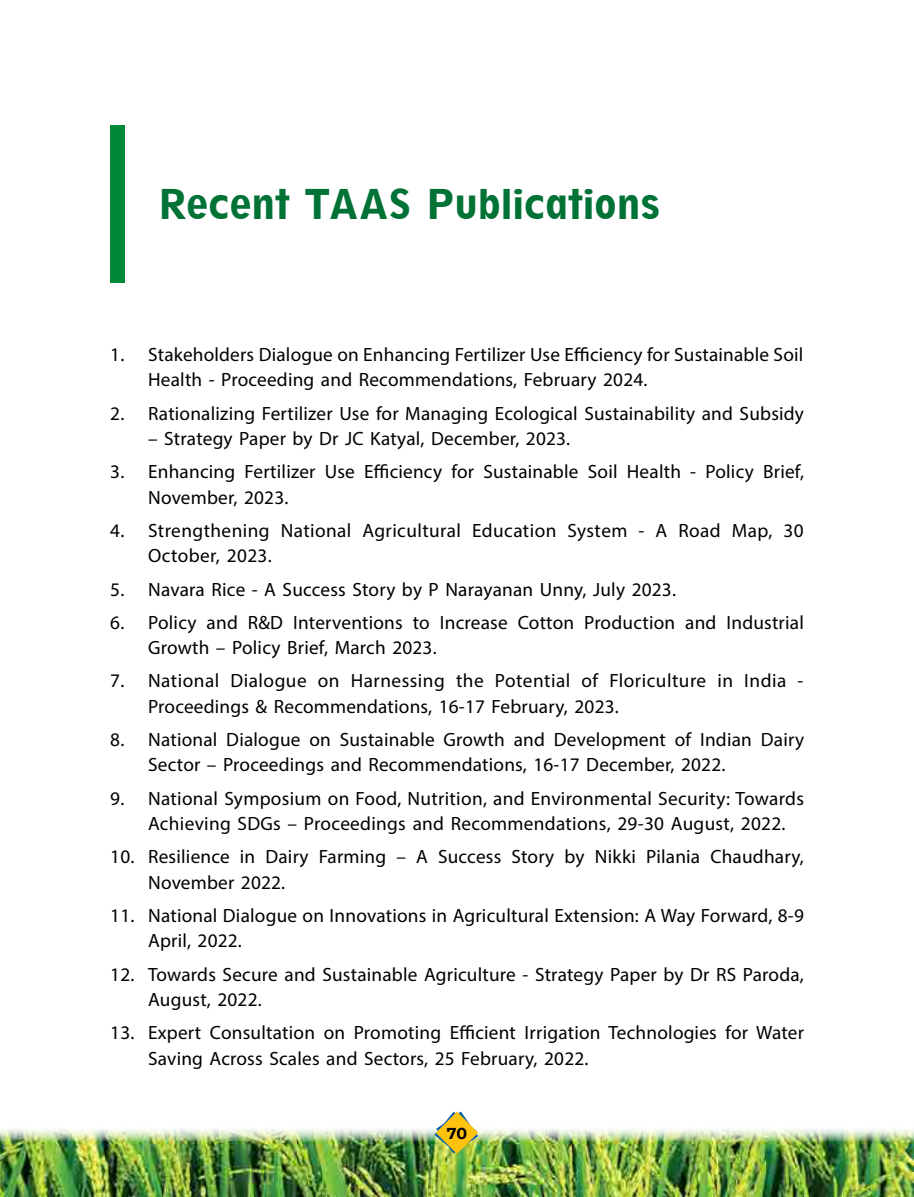
<style>
.page{position:relative;width:914px;height:1197px;background:#fff}
.page>*{position:absolute;margin:0;border:0;box-sizing:border-box;transform-origin:0 0}
.t1{font:800 condensed 38.5px "Geometric 212 BT";letter-spacing:.015em;color:#007236}
.t2{font:19.25px/25.4px "Myriad Pro";letter-spacing:.01em;color:#000}
.t3{font:700 15.75px "Montserrat Alternates";color:#000}
</style>
<div class="page">
<img style="left:0;top:1129px;width:914px;height:68px">
<svg style="left:434px;top:1112px;width:44px;height:42px"></svg>
<div style="left:110px;top:125px;width:14px;height:158px;background:#008739"></div>
<h1 class="t1" style="left:158px;top:180px;width:504px">Recent TAAS Publications</h1>
<p class="t2" style="left:148px;top:342px;width:656px;text-indent:-38px">1. Stakeholders Dialogue on Enhancing Fertilizer Use Efficiency for Sustainable Soil<br>Health - Proceeding and Recommendations, February 2024.</p>
<p class="t2" style="left:110px;top:400px;width:695px">2. Rationalizing Fertilizer Use for Managing Ecological Sustainability and Subsidy</p>
<p class="t2" style="left:148px;top:426px;width:423px">– Strategy Paper by Dr JC Katyal, December, 2023.</p>
<p class="t2" style="left:148px;top:459px;width:657px;text-indent:-38px">3. Enhancing Fertilizer Use Efficiency for Sustainable Soil Health - Policy Brief,<br>November, 2023.</p>
<p class="t2" style="left:148px;top:518px;width:657px;text-indent:-38px">4. Strengthening National Agricultural Education System - A Road Map, 30<br>October, 2023.</p>
<p class="t2" style="left:110px;top:576px;width:567px">5. Navara Rice - A Success Story by P Narayanan Unny, July 2023.</p>
<p class="t2" style="left:148px;top:609px;width:657px;text-indent:-38px">6. Policy and R&amp;D Interventions to Increase Cotton Production and Industrial<br>Growth – Policy Brief, March 2023.</p>
<p class="t2" style="left:148px;top:668px;width:656px;text-indent:-38px">7. National Dialogue on Harnessing the Potential of Floriculture in India -<br>Proceedings &amp; Recommendations, 16-17 February, 2023.</p>
<p class="t2" style="left:148px;top:727px;width:657px;text-indent:-38px">8. National Dialogue on Sustainable Growth and Development of Indian Dairy<br>Sector – Proceedings and Recommendations, 16-17 December, 2022.</p>
<p class="t2" style="left:148px;top:785px;width:657px;text-indent:-38px">9. National Symposium on Food, Nutrition, and Environmental Security: Towards<br>Achieving SDGs – Proceedings and Recommendations, 29-30 August, 2022.</p>
<p class="t2" style="left:148px;top:844px;width:657px;text-indent:-38px">10. Resilience in Dairy Farming – A Success Story by Nikki Pilania Chaudhary,<br>November 2022.</p>
<p class="t2" style="left:148px;top:902px;width:657px;text-indent:-38px">11. National Dialogue on Innovations in Agricultural Extension: A Way Forward, 8-9<br>April, 2022.</p>
<p class="t2" style="left:148px;top:961px;width:657px;text-indent:-38px">12. Towards Secure and Sustainable Agriculture - Strategy Paper by Dr RS Paroda,<br>August, 2022.</p>
<p class="t2" style="left:148px;top:1020px;width:657px;text-indent:-38px">13. Expert Consultation on Promoting Efficient Irrigation Technologies for Water<br>Saving Across Scales and Sectors, 25 February, 2022.</p>
<p class="t3" style="left:447px;top:1122px;width:22px">70</p>
</div>
